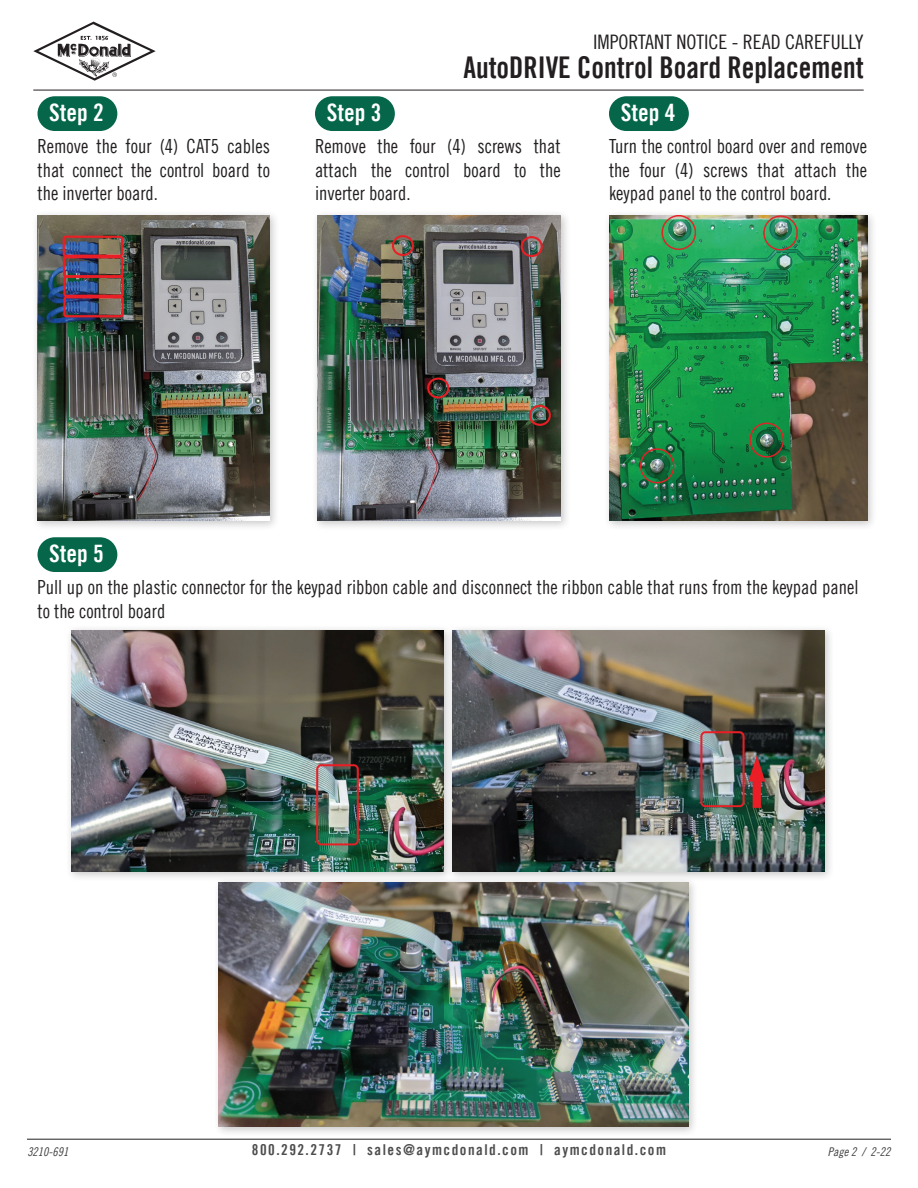
<style>
.page{position:relative;width:918px;height:1188px;background:#fff}
.page>*{position:absolute;margin:0;border:0;box-sizing:border-box;transform-origin:0 0}
.t1{font:30px "Trade Gothic LT Bold Cond Twenty";color:#231f20;scale:.95 1}
.t2{font:24px "Trade Gothic LT Bold Cond Twenty";color:#fff}
.t3{font:19.95px "Trade Gothic LT Cond Eighteen";color:#231f20}
.t4{font:19.5px/23.4px "Trade Gothic LT Cond Eighteen";color:#231f20;text-align:justify;scale:.96 1}
.t5{font:15px "Trade Gothic LT Bold Cond Twenty";letter-spacing:.1em;color:#4e4d4e}
.t6{font:12px "Trade Gothic LT Cond Eighteen Obl";color:#3e3e3f}
</style>
<div class="page">
<hr style="left:33px;top:90px;width:831px;height:1px;background:#231f20">
<svg style="left:33px;top:22px;width:123px;height:59px"></svg>
<hr style="left:27px;top:1139px;width:864px;height:1px;background:#231f20">
<div style="left:32px;top:210px;width:248px;height:321px;background:#231f20;opacity:.25"></div>
<img style="left:38px;top:216px;width:232px;height:304px">
<div style="left:311px;top:210px;width:260px;height:321px;background:#231f20;opacity:.25"></div>
<img style="left:317px;top:216px;width:244px;height:304px">
<div style="left:604px;top:210px;width:273px;height:321px;background:#231f20;opacity:.25"></div>
<img style="left:610px;top:216px;width:257px;height:304px">
<div style="left:38px;top:96px;width:79px;height:35px;background:#056649;border-radius:17px"></div>
<div style="left:38px;top:537px;width:79px;height:35px;background:#056649;border-radius:17px"></div>
<div style="left:315px;top:96px;width:80px;height:35px;background:#056649;border-radius:17px"></div>
<div style="left:609px;top:96px;width:80px;height:35px;background:#056649;border-radius:17px"></div>
<div style="left:65px;top:624px;width:389px;height:259px;background:#231f20;opacity:.25"></div>
<img style="left:71px;top:630px;width:373px;height:242px">
<div style="left:213px;top:876px;width:486px;height:261px;background:#231f20;opacity:.25"></div>
<img style="left:219px;top:882px;width:469px;height:244px">
<div style="left:446px;top:624px;width:389px;height:258px;background:#231f20;opacity:.25"></div>
<img style="left:452px;top:630px;width:373px;height:242px">
<p class="t3" style="left:593px;top:30px;width:272px">IMPORTANT NOTICE - READ CAREFULLY</p>
<p class="t2" style="left:49px;top:98px;width:56px">Step 2</p>
<p class="t4" style="left:38px;top:135px;width:244px">Remove the four (4) CAT5 cables that connect the control board to the inverter board.</p>
<h1 class="t1" style="left:463px;top:49px;width:423px">AutoDRIVE Control Board Replacement</h1>
<p class="t2" style="left:327px;top:98px;width:56px">Step 3</p>
<p class="t2" style="left:621px;top:98px;width:56px">Step 4</p>
<p class="t4" style="left:315px;top:135px;width:258px">Remove the four (4) screws that attach the control board to the inverter board.</p>
<p class="t4" style="left:609px;top:135px;width:270px">Turn the control board over and remove the four (4) screws that attach the keypad panel to the control board.</p>
<p class="t2" style="left:49px;top:539px;width:56px">Step 5</p>
<p class="t4" style="left:38px;top:576px;width:857px">Pull up on the plastic connector for the keypad ribbon cable and disconnect the ribbon cable that runs from the keypad panel to the control board</p>
<p class="t6" style="left:27px;top:1145px;width:43px">3210-691</p>
<p class="t5" style="left:252px;top:1141px;width:416px">800.292.2737 | sales@aymcdonald.com | aymcdonald.com</p>
<p class="t6" style="left:828px;top:1145px;width:64px">Page 2 / 2-22</p>
</div>
